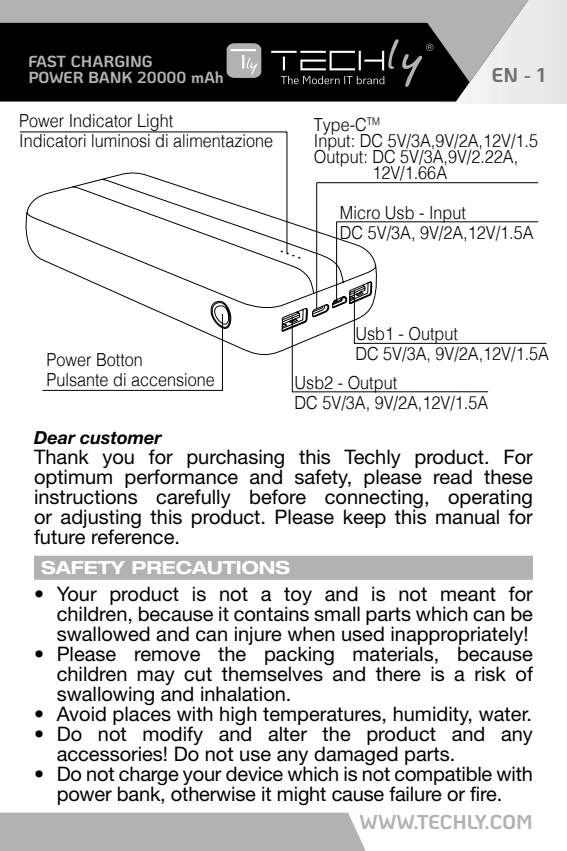
<style>
.page{position:relative;width:567px;height:851px;background:#fff}
.page>*{position:absolute;margin:0;border:0;box-sizing:border-box;transform-origin:0 0}
.t1{font:20px/20px "Helvetica Neue LT Std";color:#000;text-align:justify}
.t2{font:700 20px "Ko Ho";color:#b3b2b2}
.t3{font:700 20px "Ko Ho";color:#706f6f}
.t4{font:300 18px/20px "Helvetica";color:#000;scale:.9 1}
.t5{font:700 expanded 18px "Helvetica Neue LT Std";color:#fff}
.t6{font:italic 700 18px "Helvetica Neue LT Std";color:#000}
.t7{font:700 16px/16px "Ko Ho";color:#b3b2b2}
</style>
<div class="page">
<div style="left:0;top:812px;width:365px;height:38px;background:#b3b2b2"></div>
<div style="left:34px;top:555px;width:499px;height:24px;background:#b3b2b2"></div>
<svg style="left:25px;top:172px;width:353px;height:144px"></svg>
<svg style="left:292px;top:316px;width:197px;height:76px"></svg>
<svg style="left:42px;top:182px;width:275px;height:209px"></svg>
<hr style="left:354px;top:290px;width:1px;height:53px;background:#000">
<hr style="left:354px;top:342px;width:192px;height:2px;background:#000">
<hr style="left:317px;top:182px;width:221px;height:1px;background:#000">
<hr style="left:336px;top:222px;width:1px;height:79px;background:#000">
<hr style="left:337px;top:221px;width:201px;height:1px;background:#000">
<hr style="left:286px;top:132px;width:2px;height:121px;background:#000">
<hr style="left:20px;top:131px;width:267px;height:2px;background:#000">
<svg style="left:0;top:82px;width:538px;height:19px;background:#232323"></svg>
<svg style="left:0;top:0;width:543px;height:82px;background:#5d5c5c"></svg>
<hr style="left:271px;top:51px;width:26px;height:2px;background:#fff">
<svg style="left:227px;top:43px;width:34px;height:35px"></svg>
<svg style="left:281px;top:39px;width:152px;height:48px;background:#1f1f1f"></svg>
<p class="t7" style="left:28px;top:53px;width:197px">FAST CHARGING<br>POWER BANK 20000 mAh</p>
<p class="t3" style="left:492px;top:58px;width:55px">EN - 1</p>
<p class="t4" style="left:19px;top:109px;width:284px">Power Indicator Light<br>Indicatori luminosi di alimentazione</p>
<p class="t4" style="left:314px;top:113px;width:75px">Type-C<sup>TM</sup></p>
<p class="t4" style="left:314px;top:129px;width:251px">Input: DC 5V/3A,9V/2A,12V/1.5</p>
<p class="t4" style="left:314px;top:145px;width:229px">Output: DC 5V/3A,9V/2.22A,</p>
<p class="t4" style="left:372px;top:161px;width:85px">12V/1.66A</p>
<p class="t4" style="left:340px;top:201px;width:217px">Micro Usb - Input<br>DC 5V/3A, 9V/2A,12V/1.5A</p>
<p class="t4" style="left:46px;top:348px;width:189px">Power Botton<br>Pulsante di accensione</p>
<p class="t4" style="left:355px;top:322px;width:217px">Usb1 - Output<br>DC 5V/3A, 9V/2A,12V/1.5A</p>
<p class="t4" style="left:295px;top:371px;width:217px">Usb2 - Output<br>DC 5V/3A, 9V/2A,12V/1.5A</p>
<p class="t6" style="left:34px;top:426px;width:129px">Dear customer</p>
<p class="t1" style="left:34px;top:447px;width:500px">Thank you for purchasing this Techly product. For optimum performance and safety, please read these instructions carefully before connecting, operating or adjusting this product. Please keep this manual for future reference.</p>
<p class="t5" style="left:41px;top:556px;width:250px">SAFETY PRECAUTIONS</p>
<p class="t1" style="left:57px;top:583px;width:478px;text-indent:-23px">• Your product is not a toy and is not meant for children, because it contains small parts which can be swallowed and can injure when used inappropriately!</p>
<p class="t1" style="left:57px;top:643px;width:478px;text-indent:-23px">• Please remove the packing materials, because children may cut themselves and there is a risk of swallowing and inhalation.</p>
<p class="t1" style="left:34px;top:703px;width:499px">• Avoid places with high temperatures, humidity, water.</p>
<p class="t1" style="left:57px;top:723px;width:478px;text-indent:-23px">• Do not modify and alter the product and any accessories! Do not use any damaged parts.</p>
<p class="t1" style="left:34px;top:763px;width:500px;text-align:center">• Do not charge your device which is not compatible with power bank, otherwise it might cause failure or fire.</p>
<p class="t2" style="left:360px;top:805px;width:175px">WWW.TECHLY.COM</p>
</div>
